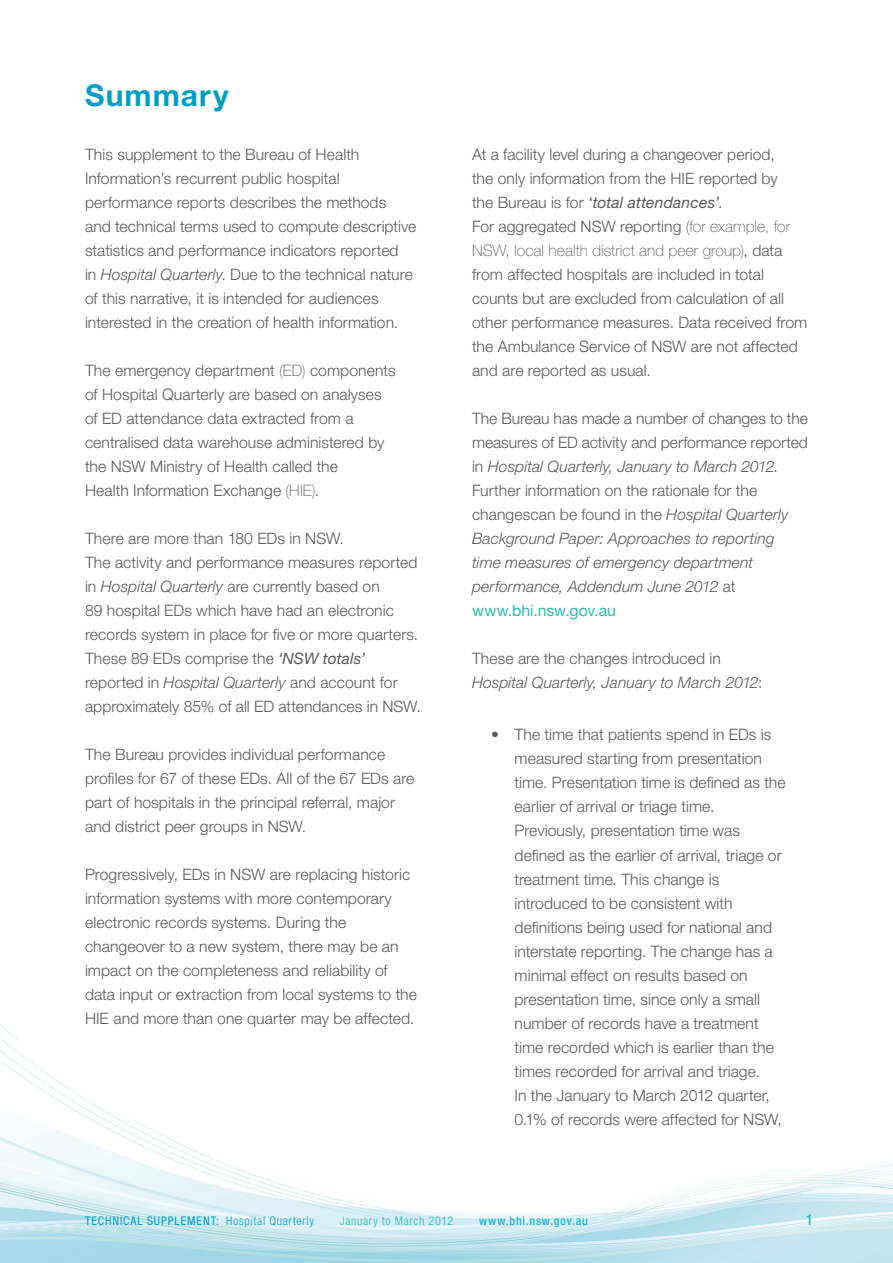
<style>
.page{position:relative;width:893px;height:1263px;background:#fff}
.page>*{position:absolute;margin:0;border:0;box-sizing:border-box;transform-origin:0 0}
.HEADING_1{font:700 30px "Helvetica Neue LT Std";letter-spacing:.035em;color:#009fc3}
.BODY__basic{font:300 15.75px/24px "Helvetica Neue LT Std";letter-spacing:.005em;color:#57585a}
.BODY__bullet{font:300 15.75px/24px "Helvetica Neue LT Std";letter-spacing:.005em;color:#57585a}
.BODY__basic-2{font:italic 300 15.75px/24px "Helvetica Neue LT Std";letter-spacing:.005em;color:#57585a}
.FOOTER__R{font:500 condensed 15px "Helvetica Neue LT Std";color:#2abdb1}
.FOOTER__R-2{font:condensed 12px "Helvetica Neue LT Std";letter-spacing:.075em;color:#009fc3}
.FOOTER__R-3{font:300 condensed 12px "Helvetica Neue LT Std";letter-spacing:.06em;color:#2abdb1}
.FOOTER__R-4{font:500 condensed 12px "Helvetica Neue LT Std";letter-spacing:.065em;color:#1ab4d1}
.s1{font-style:italic}
.s2{font-weight:100}
.s3{font-weight:400;font-style:italic}
.s4{font-style:normal}
.s5{font-weight:400;font-style:normal;color:#2abdb1}
.s6{color:#58595a}
.s7{font-weight:300}
</style>
<div class="page">
<img style="left:0;top:1024px;width:893px;height:239px">
<p class="HEADING_1" style="left:85px;top:77px;width:145px">Summary</p>
<p class="BODY__basic" style="left:85px;top:142px;width:333px">This supplement to the Bureau of Health Information’s recurrent public hospital performance reports describes the methods<br>and technical terms used to compute descriptive statistics and performance indicators reported<br>in <span class="s1">Hospital Quarterly</span>. Due to the technical nature of this narrative, it is intended for audiences interested in the creation of health information.</p>
<p class="BODY__basic" style="left:85px;top:358px;width:312px">The emergency department <span class="s2">(ED)</span> components of Hospital Quarterly are based on analyses of ED attendance data extracted from a centralised data warehouse administered by the NSW Ministry of Health called the<br>Health Information Exchange <span class="s2">(HIE)</span>.</p>
<p class="BODY__basic" style="left:85px;top:526px;width:337px">There are more than 180 EDs in NSW.<br>The activity and performance measures reported in <span class="s1">Hospital Quarterly</span> are currently based on<br>89 hospital EDs which have had an electronic records system in place for five or more quarters.<br>These 89 EDs comprise the <span class="s3">‘NSW totals’ </span>reported in <span class="s1">Hospital Quarterly</span> and account for approximately 85% of all ED attendances in NSW.</p>
<p class="BODY__basic" style="left:85px;top:742px;width:331px">The Bureau provides individual performance profiles for 67 of these EDs. All of the 67 EDs are part of hospitals in the principal referral, major and district peer groups in NSW.</p>
<p class="BODY__basic" style="left:85px;top:862px;width:333px">Progressively, EDs in NSW are replacing historic information systems with more contemporary electronic records systems. During the changeover to a new system, there may be an impact on the completeness and reliability of data input or extraction from local systems to the HIE and more than one quarter may be affected.</p>
<p class="BODY__basic" style="left:472px;top:142px;width:337px">At a facility level during a changeover period,<br>the only information from the HIE reported by<br>the Bureau is for <span class="s3">‘total attendances’</span>.<br>For aggregated NSW reporting <span class="s2">(for example, for NSW, local health district and peer group)</span>, data from affected hospitals are included in total counts but are excluded from calculation of all other performance measures. Data received from the Ambulance Service of NSW are not affected and are reported as usual.</p>
<p class="BODY__basic-2" style="left:472px;top:406px;width:337px"><span class="s4">The Bureau has made a number of changes to the measures of ED activity and performance reported in</span> Hospital Quarterly, January to March 2012<span class="s4">.<br>Further information on the rationale for the changescan be found in the</span> Hospital Quarterly Background Paper: Approaches to reporting<br>time measures of emergency department performance, Addendum June 2012 <span class="s4">at </span><span class="s5">www.bhi.nsw.gov.au</span></p>
<p class="BODY__basic-2" style="left:472px;top:646px;width:292px"><span class="s4">These are the changes introduced in<br></span>Hospital Quarterly, January to March 2012<span class="s4">:</span></p>
<p class="BODY__bullet" style="left:514px;top:722px;width:273px;text-indent:-23px"><span class="s6">•</span> The time that patients spend in EDs is measured starting from presentation time. Presentation time is defined as the earlier of arrival or triage time.<br>Previously, presentation time was defined as the earlier of arrival, triage or treatment time. This change is introduced to be consistent with definitions being used for national and interstate reporting. The change has a minimal effect on results based on presentation time, since only a small number of records have a treatment time recorded which is earlier than the times recorded for arrival and triage.<br>In the January to March 2012 quarter, 0.1% of records were affected for NSW,</p>
<p class="FOOTER__R-2" style="left:85px;top:1214px;width:230px">TECHNICAL SUPPLEMENT: <span class="s7">Hospital Quarterly</span></p>
<p class="FOOTER__R-3" style="left:340px;top:1214px;width:115px">January to March 2012</p>
<p class="FOOTER__R-4" style="left:479px;top:1214px;width:110px">www.bhi.nsw.gov.au</p>
<p class="FOOTER__R" style="left:806px;top:1211px;width:9px">1</p>
</div>
